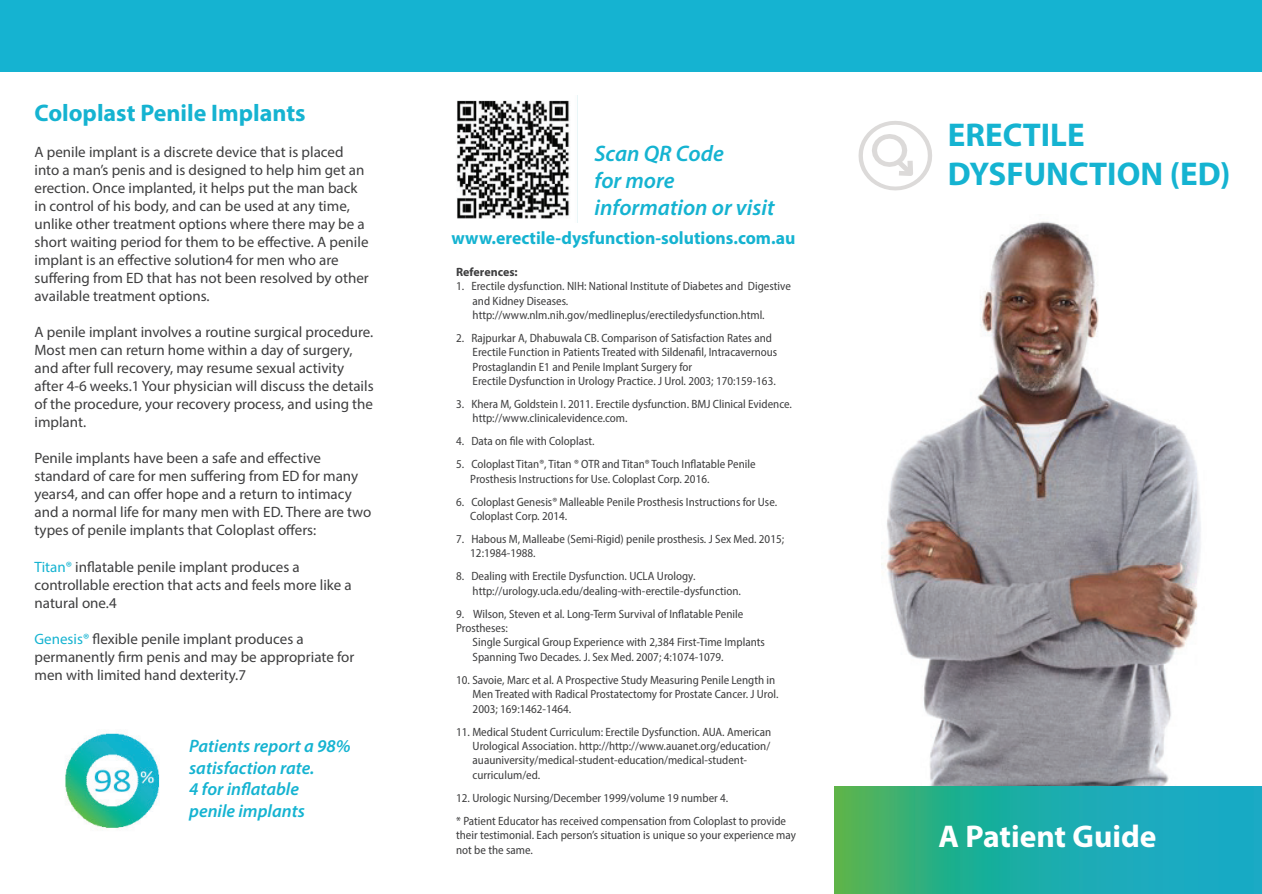
<style>
.page{position:relative;width:1262px;height:894px;background:#fff}
.page>*{position:absolute;margin:0;border:0;box-sizing:border-box;transform-origin:0 0}
.t1{font:700 33px/39.6px "Myriad Pro";color:#15b3d1}
.t2{font:700 31.5px "Myriad Pro";color:#fff}
.t3{font:700 24px "Myriad Pro";color:#15b3d1}
.t4{font:italic 600 22.5px/27px "Myriad Pro";color:#15b3d1}
.t5{font:italic 600 18px/21.6px "Myriad Pro";color:#15b3d1}
.t6{font:700 18px "Myriad Pro";color:#15b3d1}
.t7{font:15px/18px "Myriad Pro";color:#3e3e3f}
.t8{font:semi-condensed 12px/14.4px "Myriad Pro";color:#3e3e3f}
.t9{font:700 12px "Myriad Pro";color:#3e3e3f}
.s1{color:#15b3d1}
</style>
<div class="page">
<img style="left:881px;top:221px;width:320px;height:565px">
<img style="left:834px;top:786px;width:427px;height:107px">
<div style="left:0;top:0;width:1261px;height:71px;background:#15b3d1"></div>
<svg style="left:858px;top:121px;width:74px;height:69px"></svg>
<img style="left:457px;top:100px;width:113px;height:119px">
<img style="left:65px;top:733px;width:95px;height:95px">
<h3 class="t3" style="left:34px;top:98px;width:272px">Coloplast Penile Implants</h3>
<p class="t7" style="left:34px;top:143px;width:336px">A penile implant is a discrete device that is placed into a man’s penis and is designed to help him get an erection. Once implanted, it helps put the man back in control of his body, and can be used at any time, unlike other treatment options where there may be a short waiting period for them to be effective. A penile implant is an effective solution4 for men who are suffering from ED that has not been resolved by other available treatment options.</p>
<p class="t7" style="left:34px;top:323px;width:340px">A penile implant involves a routine surgical procedure.<br>Most men can return home within a day of surgery, and after full recovery, may resume sexual activity after 4-6 weeks.1 Your physician will discuss the details of the procedure, your recovery process, and using the implant.</p>
<p class="t7" style="left:34px;top:449px;width:338px">Penile implants have been a safe and effective standard of care for men suffering from ED for many years4, and can offer hope and a return to intimacy and a normal life for many men with ED. There are two types of penile implants that Coloplast offers:</p>
<p class="t7" style="left:34px;top:557px;width:319px"><span class="s1">Titan®</span> inflatable penile implant produces a controllable erection that acts and feels more like a natural one.4</p>
<p class="t7" style="left:34px;top:629px;width:321px"><span class="s1">Genesis®</span> flexible penile implant produces a permanently firm penis and may be appropriate for men with limited hand dexterity.7</p>
<h3 class="t5" style="left:189px;top:734px;width:163px">Patients report a 98% satisfaction rate.<br>4 for inflatable<br>penile implants</h3>
<h3 class="t4" style="left:594px;top:139px;width:182px">Scan QR Code<br>for more information or visit</h3>
<h3 class="t6" style="left:451px;top:226px;width:345px">www.erectile-dysfunction-solutions.com.au</h3>
<p class="t9" style="left:456px;top:264px;width:63px">References:</p>
<p class="t8" style="left:472px;top:278px;width:320px;text-indent:-16px">1. Erectile dysfunction. NIH: National Institute of Diabetes and Digestive and Kidney Diseases. http://www.nlm.nih.gov/medlineplus/erectiledysfunction.html.</p>
<p class="t8" style="left:472px;top:330px;width:306px;text-indent:-16px">2. Rajpurkar A, Dhabuwala CB. Comparison of Satisfaction Rates and Erectile Function in Patients Treated with Sildenafil, Intracavernous Prostaglandin E1 and Penile Implant Surgery for<br>Erectile Dysfunction in Urology Practice. J Urol. 2003; 170:159-163.</p>
<p class="t8" style="left:472px;top:396px;width:321px;text-indent:-16px">3. Khera M, Goldstein I. 2011. Erectile dysfunction. BMJ Clinical Evidence. http://www.clinicalevidence.com.</p>
<p class="t8" style="left:456px;top:434px;width:140px">4. Data on file with Coloplast.</p>
<p class="t8" style="left:470px;top:457px;width:287px;text-indent:-14px">5. Coloplast Titan®, Titan ® OTR and Titan® Touch Inflatable Penile<br>Prosthesis Instructions for Use. Coloplast Corp. 2016.</p>
<p class="t8" style="left:470px;top:494px;width:308px;text-indent:-14px">6. Coloplast Genesis® Malleable Penile Prosthesis Instructions for Use.<br>Coloplast Corp. 2014.</p>
<p class="t8" style="left:470px;top:531px;width:315px;text-indent:-14px">7. Habous M, Malleabe (Semi-Rigid) penile prosthesis. J Sex Med. 2015;<br>12:1984-1988.</p>
<p class="t8" style="left:472px;top:568px;width:270px;text-indent:-16px">8. Dealing with Erectile Dysfunction. UCLA Urology. http://urology.ucla.edu/dealing-with-erectile-dysfunction.</p>
<p class="t8" style="left:456px;top:606px;width:289px">9. Wilson, Steven et al. Long-Term Survival of Inflatable Penile<br>Prostheses:</p>
<p class="t8" style="left:472px;top:635px;width:294px">Single Surgical Group Experience with 2,384 First-Time Implants<br>Spanning Two Decades. J. Sex Med. 2007; 4:1074-1079.</p>
<p class="t8" style="left:472px;top:672px;width:307px;text-indent:-16px">10. Savoie, Marc et al. A Prospective Study Measuring Penile Length in<br>Men Treated with Radical Prostatectomy for Prostate Cancer. J Urol.<br>2003; 169:1462-1464.</p>
<p class="t8" style="left:472px;top:724px;width:300px;text-indent:-16px">11. Medical Student Curriculum: Erectile Dysfunction. AUA. American Urological Association. http://http://www.auanet.org/education/ auauniversity/medical-student-education/medical-student&shy;curriculum/ed.</p>
<p class="t8" style="left:456px;top:785px;width:331px;line-height:23px">12. Urologic Nursing/December 1999/volume 19 number 4.<br>* Patient Educator has received compensation from Coloplast to provide</p>
<p class="t8" style="left:456px;top:827px;width:341px">their testimonial. Each person’s situation is unique so your experience may not be the same.</p>
<h1 class="t1" style="left:947px;top:113px;width:284px">ERECTILE<br>DYSFUNCTION (ED)</h1>
<h2 class="t2" style="left:938px;top:815px;width:220px">A Patient Guide</h2>
</div>
